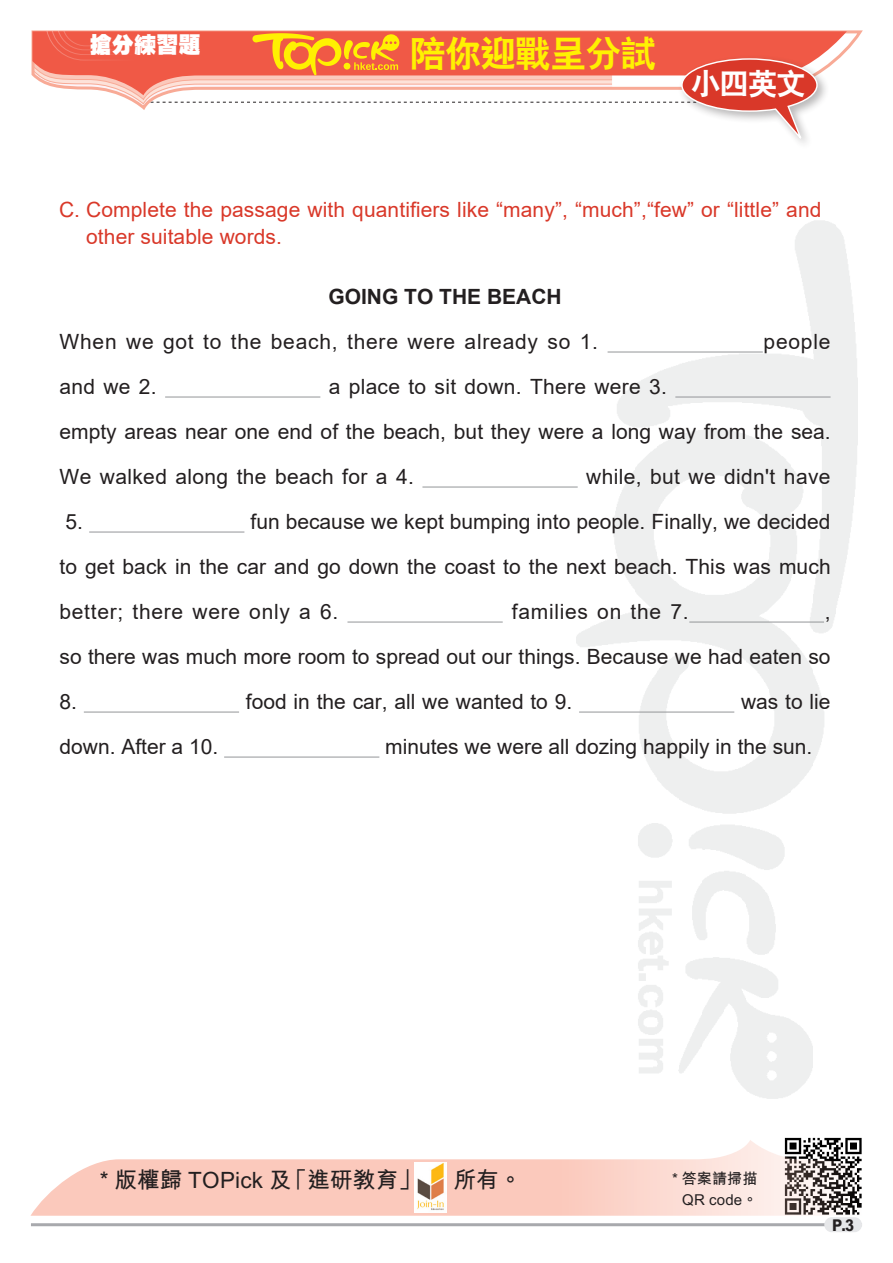
<style>
.page{position:relative;width:893px;height:1263px;background:#fff}
.page>*{position:absolute;margin:0;border:0;box-sizing:border-box;transform-origin:0 0}
.小題eq{font:36px "C Hei 2 Xbold HKSCS";letter-spacing:-.025em;color:#fff101}
.內文{font:30px "C Hei 2 Xbold HKSCS";color:#fff}
.sf_內文{font:22.5px "M Hei Bold HKSCS";letter-spacing:.01em;color:#231f20}
.小題{font:22.2px "C Hei Ultra Bold HKSCS";color:#fff}
.英文內容{font:21px/45px "Arial";color:#231f20}
.英文問題{font:21px/27px "Arial";letter-spacing:.005em;color:#d93829}
.英文內容-2{font:21px "Arial";letter-spacing:.035em;color:#231f20}
.英文內容-3{font:700 21px "Arial";color:#231f20}
.t1{font:16.2px "M Hei Xbold HKSCS";color:#231f20;scale:.9 1}
.sf_內文-2{font:15px "M Hei Bold HKSCS";letter-spacing:.01em;color:#231f20}
</style>
<div class="page">
<svg style="left:818px;top:31px;width:29px;height:36px"></svg>
<div style="left:678px;top:54px;width:151px;height:96px;background:#231f20;opacity:.32"></div>
<svg style="left:31px;top:30px;width:787px;height:116px"></svg>
<hr style="left:608px;top:352px;width:155px;height:1px;background:#939598">
<hr style="left:165px;top:397px;width:155px;height:1px;background:#939598">
<hr style="left:675px;top:397px;width:156px;height:1px;background:#939598">
<hr style="left:422px;top:487px;width:156px;height:1px;background:#939598">
<hr style="left:89px;top:532px;width:155px;height:1px;background:#939598">
<hr style="left:347px;top:622px;width:156px;height:1px;background:#939598">
<hr style="left:689px;top:622px;width:135px;height:1px;background:#939598">
<hr style="left:84px;top:712px;width:155px;height:1px;background:#939598">
<hr style="left:579px;top:712px;width:155px;height:1px;background:#939598">
<hr style="left:224px;top:757px;width:155px;height:1px;background:#939598">
<img style="left:784px;top:1137px;width:78px;height:71px">
<svg style="left:30px;top:1140px;width:831px;height:76px;fill:#fbcdc2"></svg>
<hr style="left:31px;top:1223px;width:831px;height:3px;background:#a8a9ad">
<div style="left:824px;top:1217px;width:38px;height:15px;background:#e6e7e9;border-radius:7px"></div>
<img style="left:415px;top:1163px;width:32px;height:49px">
<p class="小題" style="left:90px;top:30px;width:113px">搶分練習題</p>
<p class="小題eq" style="left:410px;top:30px;width:248px">陪你迎戰呈分試</p>
<p class="內文" style="left:691px;top:64px;width:117px">小四英文</p>
<p class="英文問題" style="left:86px;top:196px;width:737px;text-indent:-27px">C. Complete the passage with quantifiers like “many”, “much”,“few” or “little” and other suitable words.</p>
<p class="英文內容-3" style="left:328px;top:282px;width:235px">GOING TO THE BEACH</p>
<p class="英文內容-2" style="left:60px;top:328px;width:540px">When we got to the beach, there were already so 1.</p>
<p class="英文內容" style="left:764px;top:319px;width:68px">people</p>
<p class="英文內容" style="left:60px;top:364px;width:99px">and we 2.</p>
<p class="英文內容" style="left:60px;top:364px;width:773px;text-indent:269px">a place to sit down. There were 3.<br>empty areas near one end of the beach, but they were a long way from the sea.<br>We walked along the beach for a 4.</p>
<p class="英文內容" style="left:586px;top:454px;width:246px">while, but we didn't have</p>
<p class="英文內容" style="left:60px;top:499px;width:773px;text-align:justify;text-indent:191px">fun because we kept bumping into people. Finally, we decided to get back in the car and go down the coast to the next beach. This was much better; there were only a 6.</p>
<p class="英文內容" style="left:66px;top:499px;width:19px">5.</p>
<p class="英文內容-2" style="left:512px;top:598px;width:178px">families on the 7.</p>
<p class="英文內容" style="left:825px;top:589px;width:7px">,</p>
<p class="英文內容" style="left:60px;top:634px;width:772px">so there was much more room to spread out our things. Because we had eaten so</p>
<p class="英文內容" style="left:60px;top:679px;width:19px">8.</p>
<p class="英文內容" style="left:246px;top:679px;width:328px">food in the car, all we wanted to 9.</p>
<p class="英文內容" style="left:741px;top:679px;width:91px">was to lie</p>
<p class="英文內容" style="left:60px;top:724px;width:160px">down. After a 10.</p>
<p class="英文內容" style="left:385px;top:724px;width:429px">minutes we were all dozing happily in the sun.</p>
<p class="sf_內文" style="left:100px;top:1163px;width:323px">* 版權歸 TOPick 及「進研教育」</p>
<p class="sf_內文" style="left:454px;top:1163px;width:69px">所有。</p>
<p class="sf_內文-2" style="left:672px;top:1167px;width:87px">* 答案請掃描</p>
<p class="sf_內文-2" style="left:682px;top:1188px;width:77px">QR code。</p>
<p class="t1" style="left:832px;top:1214px;width:26px">P.3</p>
</div>
